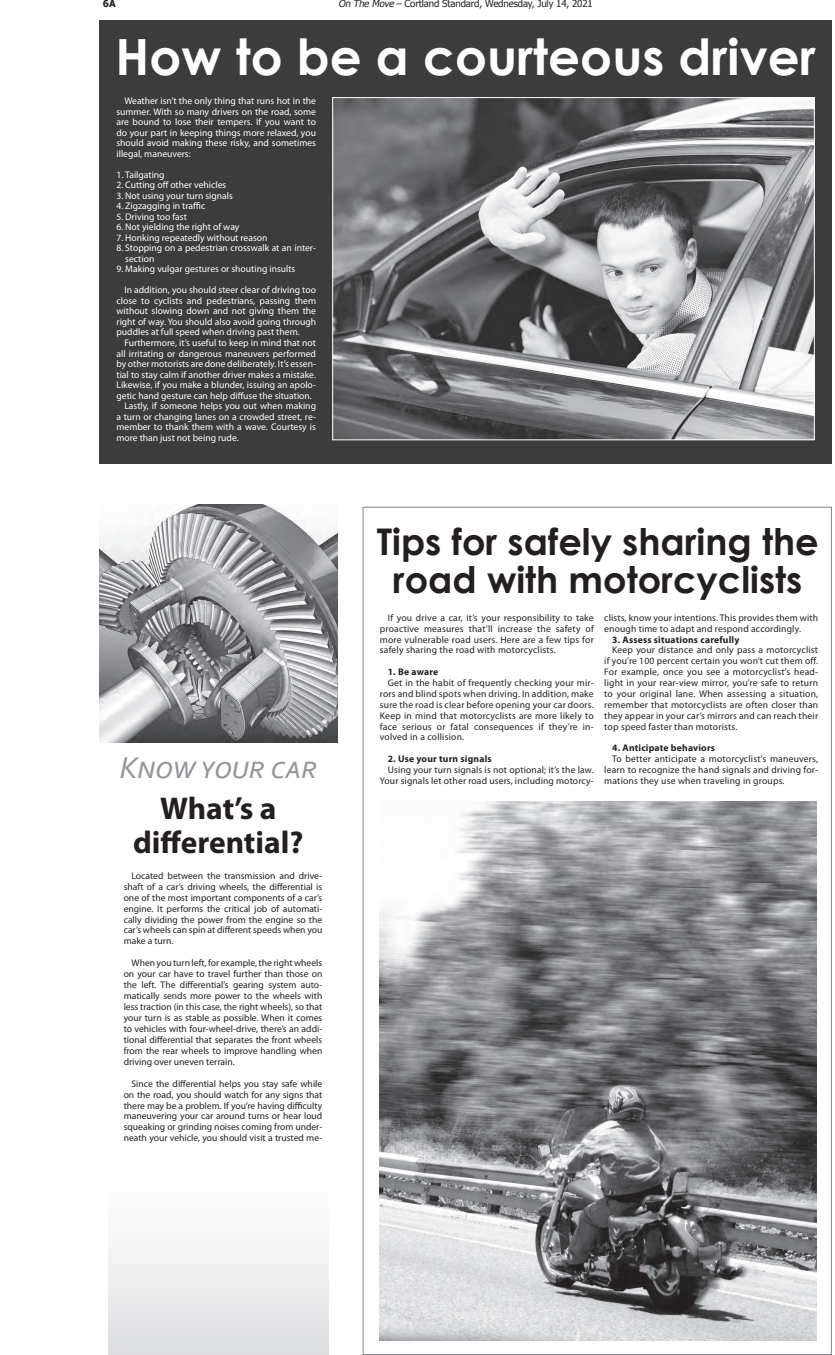
<style>
.page{position:relative;width:835px;height:1355px;background:#fff}
.page>*{position:absolute;margin:0;border:0;box-sizing:border-box;transform-origin:0 0}
.H_60pt{font:700 49.88px "Century Gothic";color:#fff}
.H_42pt{font:700 36.75px/38.5px "Century Gothic";color:#231f20;text-align:center}
.H_42pt-2{font:700 31.5px "Myriad Pro";color:#231f20}
.H_42pt-3{font:italic 31.5px "Corbel";color:#939598}
.T_body_copy{font:9.62px/10.9px "Myriad Pro";letter-spacing:.015em;color:#231f20;text-align:justify}
.T_body_copy-2{font:9.62px/10.5px "Myriad Pro";color:#fff;text-align:justify}
.T_body_copy-3{font:700 9.62px "Myriad Pro";letter-spacing:.02em;color:#231f20}
.t1{font:9.62px "Tahoma";letter-spacing:-.01em;color:#231f20}
.t2{font:700 9.62px "Tahoma";color:#231f20}
.s1{font-style:italic}
</style>
<div class="page">
<div style="left:99px;top:20px;width:733px;height:444px;background:#3c3c3d"></div>
<img style="left:334px;top:99px;width:479px;height:339px">
<img style="left:379px;top:801px;width:438px;height:539px">
<img style="left:99px;top:504px;width:238px;height:238px">
<div style="left:108px;top:1176px;width:220px;height:178px;background:linear-gradient(to bottom,#fff,#dedfe1)"></div>
<p class="t2" style="left:103px;top:-3px;width:14px">6A</p>
<p class="t1" style="left:338px;top:-3px;width:256px"><span class="s1">On The Move</span> – Cortland Standard, Wednesday, July 14, 2021</p>
<p class="H_60pt" style="left:116px;top:26px;width:701px">How to be a courteous driver</p>
<p class="T_body_copy-2" style="left:116px;top:96px;width:201px;text-indent:8px">Weather isn’t the only thing that runs hot in the summer. With so many drivers on the road, some are bound to lose their tempers. If you want to do your part in keeping things more relaxed, you should avoid making these risky, and sometimes illegal, maneuvers:</p>
<p class="T_body_copy-2" style="left:116px;top:169px;width:50px">1. Tailgating</p>
<p class="T_body_copy-2" style="left:116px;top:180px;width:111px">2. Cutting off other vehicles</p>
<p class="T_body_copy-2" style="left:116px;top:190px;width:118px">3. Not using your turn signals</p>
<p class="T_body_copy-2" style="left:116px;top:201px;width:90px">4. Zigzagging in traffic</p>
<p class="T_body_copy-2" style="left:116px;top:211px;width:72px">5. Driving too fast</p>
<p class="T_body_copy-2" style="left:116px;top:222px;width:124px">6. Not yielding the right of way</p>
<p class="T_body_copy-2" style="left:116px;top:232px;width:152px">7. Honking repeatedly without reason</p>
<p class="T_body_copy-2" style="left:125px;top:243px;width:192px;text-indent:-9px">8. Stopping on a pedestrian crosswalk at an inter&shy;section</p>
<p class="T_body_copy-2" style="left:116px;top:264px;width:180px">9. Making vulgar gestures or shouting insults</p>
<p class="T_body_copy-2" style="left:116px;top:285px;width:201px;text-indent:8px">In addition, you should steer clear of driving too close to cyclists and pedestrians, passing them without slowing down and not giving them the right of way. You should also avoid going through puddles at full speed when driving past them.</p>
<p class="T_body_copy-2" style="left:116px;top:337px;width:201px;text-indent:8px">Furthermore, it’s useful to keep in mind that not all irritating or dangerous maneuvers performed by other motorists are done deliberately. It’s essen&shy;tial to stay calm if another driver makes a mistake.<br>Likewise, if you make a blunder, issuing an apolo&shy;getic hand gesture can help diffuse the situation.</p>
<p class="T_body_copy-2" style="left:116px;top:400px;width:201px;text-indent:8px">Lastly, if someone helps you out when making a turn or changing lanes on a crowded street, re&shy;member to thank them with a wave. Courtesy is more than just not being rude.</p>
<p class="H_42pt-3" style="left:120px;top:747px;width:199px">Know your car</p>
<p class="H_42pt-2" style="left:160px;top:788px;width:118px">What’s a</p>
<p class="H_42pt-2" style="left:133px;top:821px;width:172px">differential?</p>
<p class="T_body_copy" style="left:124px;top:870px;width:200px;text-indent:8px">Located between the transmission and drive&shy;shaft of a car’s driving wheels, the differential is one of the most important components of a car’s engine. It performs the critical job of automati&shy;cally dividing the power from the engine so the car’s wheels can spin at different speeds when you make a turn.</p>
<p class="T_body_copy" style="left:124px;top:957px;width:200px;text-indent:8px">When you turn left, for example, the right wheels on your car have to travel further than those on the left. The differential’s gearing system auto&shy;matically sends more power to the wheels with less traction (in this case, the right wheels), so that your turn is as stable as possible. When it comes to vehicles with four-wheel-drive, there’s an addi&shy;tional differential that separates the front wheels from the rear wheels to improve handling when driving over uneven terrain.</p>
<p class="T_body_copy" style="left:124px;top:1077px;width:200px;text-indent:8px">Since the differential helps you stay safe while on the road, you should watch for any signs that there may be a problem. If you’re having difficulty maneuvering your car around turns or hear loud squeaking or grinding noises coming from under&shy;neath your vehicle, you should visit a trusted me-</p>
<p class="H_42pt" style="left:377px;top:521px;width:443px">Tips for safely sharing the road with motorcyclists</p>
<p class="T_body_copy" style="left:380px;top:612px;width:215px;text-indent:8px">If you drive a car, it’s your responsibility to take proactive measures that’ll increase the safety of more vulnerable road users. Here are a few tips for safely sharing the road with motorcyclists.</p>
<p class="T_body_copy-3" style="left:388px;top:665px;width:52px">1. Be aware</p>
<p class="T_body_copy" style="left:380px;top:677px;width:215px;text-indent:8px">Get in the habit of frequently checking your mir&shy;rors and blind spots when driving. In addition, make sure the road is clear before opening your car doors.<br>Keep in mind that motorcyclists are more likely to face serious or fatal consequences if they’re in&shy;volved in a collision.</p>
<p class="T_body_copy-3" style="left:388px;top:752px;width:105px">2. Use your turn signals</p>
<p class="T_body_copy" style="left:380px;top:764px;width:215px;text-align:right">Using your turn signals is not optional; it’s the law.<br>Your signals let other road users, including motorcy-</p>
<p class="T_body_copy" style="left:604px;top:612px;width:215px">clists, know your intentions. This provides them with enough time to adapt and respond accordingly.</p>
<p class="T_body_copy-3" style="left:612px;top:633px;width:129px">3. Assess situations carefully</p>
<p class="T_body_copy" style="left:604px;top:644px;width:215px;text-indent:8px">Keep your distance and only pass a motorcyclist if you’re 100 percent certain you won’t cut them off.<br>For example, once you see a motorcyclist’s head&shy;light in your rear-view mirror, you’re safe to return to your original lane. When assessing a situation, remember that motorcyclists are often closer than they appear in your car’s mirrors and can reach their top speed faster than motorists.</p>
<p class="T_body_copy-3" style="left:612px;top:742px;width:104px">4. Anticipate behaviors</p>
<p class="T_body_copy" style="left:604px;top:753px;width:215px;text-indent:8px">To better anticipate a motorcyclist’s maneuvers, learn to recognize the hand signals and driving for&shy;mations they use when traveling in groups.</p>
</div>
